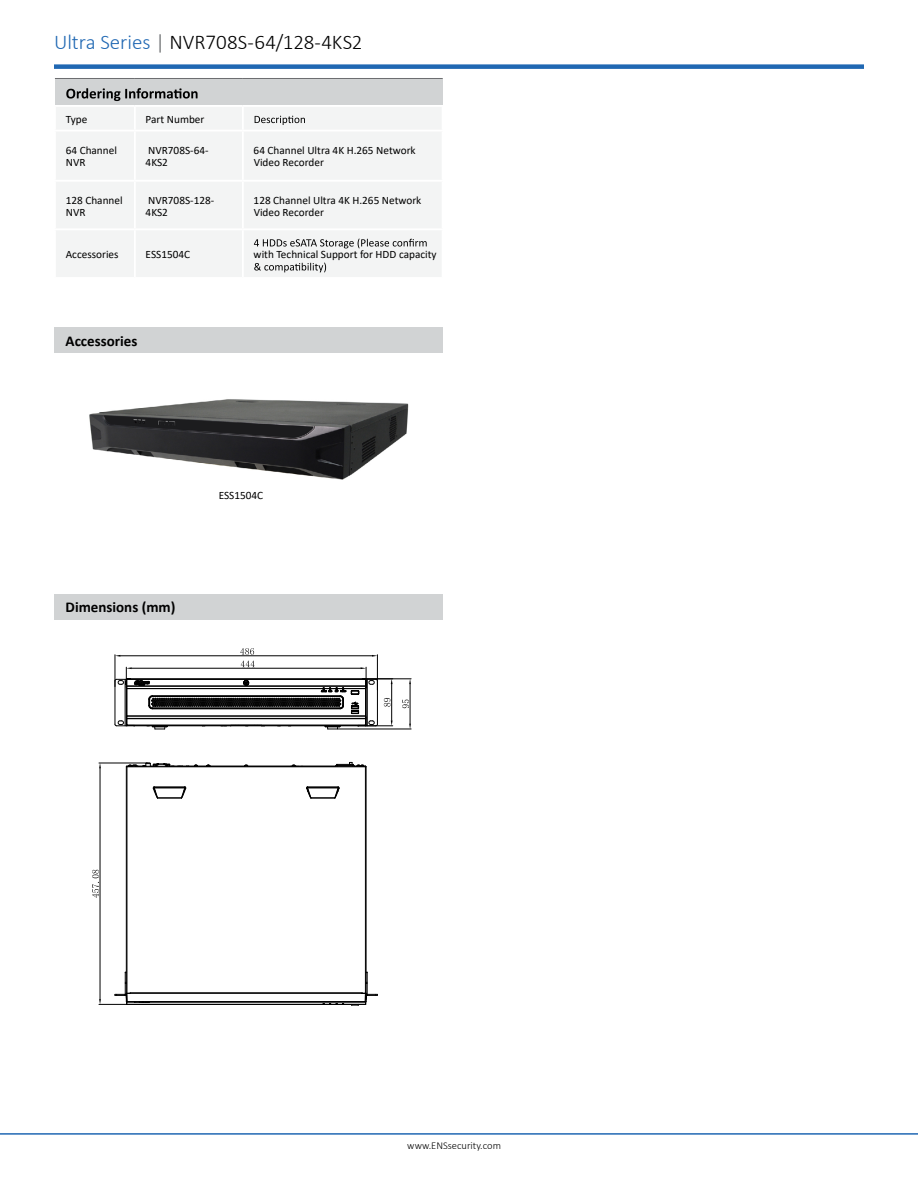
<style>
.page{position:relative;width:918px;height:1188px;background:#fff}
.page>*{position:absolute;margin:0;border:0;box-sizing:border-box;transform-origin:0 0}
.t1{font:300 21px "Calibri";color:#000}
.t2{font:700 15px "Calibri";color:#000}
.t3{font:11.25px/12px "Calibri";color:#000}
.t4{font:300 10.5px "Calibri";color:#000}
.s1{color:#2068b3}
.s2{color:#626466}
</style>
<div class="page">
<hr style="left:0;top:1133px;width:918px;height:2px;background:#2068b3">
<div style="left:54px;top:64px;width:810px;height:5px;background:#2068b3"></div>
<div style="left:55px;top:78px;width:388px;height:28px;background:#d1d3d4"></div>
<div style="left:56px;top:107px;width:385px;height:170px;background:#f3f4f4"></div>
<hr style="left:55px;top:78px;width:80px;height:1px;background:#6d6e71">
<hr style="left:135px;top:78px;width:108px;height:1px;background:#6d6e71">
<hr style="left:243px;top:78px;width:200px;height:1px;background:#6d6e71">
<hr style="left:54px;top:105px;width:81px;height:2px;background:#fff">
<hr style="left:54px;top:130px;width:81px;height:2px;background:#fff">
<hr style="left:54px;top:180px;width:81px;height:2px;background:#fff">
<hr style="left:54px;top:228px;width:81px;height:2px;background:#fff">
<hr style="left:135px;top:105px;width:108px;height:2px;background:#fff">
<hr style="left:134px;top:107px;width:2px;height:23px;background:#fff">
<hr style="left:243px;top:105px;width:201px;height:2px;background:#fff">
<hr style="left:242px;top:107px;width:2px;height:23px;background:#fff">
<hr style="left:135px;top:130px;width:108px;height:2px;background:#fff">
<hr style="left:134px;top:132px;width:2px;height:48px;background:#fff">
<hr style="left:243px;top:130px;width:201px;height:2px;background:#fff">
<hr style="left:242px;top:132px;width:2px;height:48px;background:#fff">
<hr style="left:135px;top:180px;width:108px;height:2px;background:#fff">
<hr style="left:134px;top:182px;width:2px;height:46px;background:#fff">
<hr style="left:243px;top:180px;width:201px;height:2px;background:#fff">
<hr style="left:242px;top:182px;width:2px;height:46px;background:#fff">
<hr style="left:135px;top:228px;width:108px;height:2px;background:#fff">
<hr style="left:134px;top:230px;width:2px;height:47px;background:#fff">
<hr style="left:243px;top:228px;width:201px;height:2px;background:#fff">
<hr style="left:242px;top:230px;width:2px;height:47px;background:#fff">
<svg style="left:66px;top:88px;width:132px;height:13px"></svg>
<svg style="left:255px;top:116px;width:50px;height:9px"></svg>
<svg style="left:254px;top:239px;width:173px;height:9px"></svg>
<svg style="left:254px;top:263px;width:72px;height:9px"></svg>
<img style="left:89px;top:399px;width:320px;height:81px">
<hr style="left:377px;top:681px;width:1px;height:43px;background:#000">
<hr style="left:126px;top:767px;width:1px;height:216px;background:#000">
<hr style="left:127px;top:766px;width:1px;height:227px;background:#000">
<hr style="left:127px;top:1004px;width:196px;height:1px;background:#000">
<hr style="left:127px;top:1002px;width:239px;height:1px;background:#000">
<hr style="left:127px;top:1001px;width:238px;height:1px;background:#000">
<hr style="left:130px;top:993px;width:232px;height:1px;background:#000">
<hr style="left:365px;top:766px;width:1px;height:227px;background:#000">
<hr style="left:366px;top:767px;width:1px;height:216px;background:#000">
<hr style="left:126px;top:767px;width:240px;height:1px;background:#000">
<hr style="left:210px;top:766px;width:35px;height:1px;background:#000">
<hr style="left:248px;top:766px;width:88px;height:1px;background:#000">
<svg style="left:290px;top:765px;width:13px;height:1px"></svg>
<svg style="left:126px;top:763px;width:85px;height:4px"></svg>
<svg style="left:336px;top:762px;width:30px;height:5px"></svg>
<svg style="left:307px;top:787px;width:33px;height:12px"></svg>
<svg style="left:153px;top:787px;width:33px;height:12px"></svg>
<svg style="left:323px;top:972px;width:55px;height:34px"></svg>
<hr style="left:377px;top:655px;width:1px;height:35px;background:#000">
<svg style="left:115px;top:648px;width:262px;height:82px"></svg>
<hr style="left:363px;top:679px;width:30px;height:1px;background:#000">
<hr style="left:358px;top:726px;width:35px;height:1px;background:#000">
<hr style="left:391px;top:684px;width:1px;height:37px;background:#000">
<svg style="left:384px;top:698px;width:7px;height:9px"></svg>
<hr style="left:338px;top:729px;width:73px;height:1px;background:#000">
<hr style="left:364px;top:679px;width:47px;height:1px;background:#000">
<hr style="left:410px;top:684px;width:1px;height:40px;background:#000">
<svg style="left:402px;top:699px;width:7px;height:10px"></svg>
<hr style="left:99px;top:763px;width:49px;height:1px;background:#000">
<hr style="left:100px;top:768px;width:1px;height:231px;background:#000">
<svg style="left:99px;top:972px;width:51px;height:33px"></svg>
<svg style="left:92px;top:869px;width:8px;height:29px"></svg>
<div style="left:55px;top:327px;width:388px;height:26px;background:#d1d3d4"></div>
<div style="left:55px;top:594px;width:388px;height:26px;background:#d1d3d4"></div>
<h1 class="t1" style="left:54px;top:29px;width:310px"><span class="s1">Ultra Series</span> <span class="s2">|</span> NVR708S-64/128-4KS2</h1>
<p class="t3" style="left:66px;top:113px;width:23px">Type</p>
<p class="t3" style="left:146px;top:113px;width:60px">Part Number</p>
<p class="t3" style="left:66px;top:144px;width:53px">64 Channel<br>NVR</p>
<p class="t3" style="left:146px;top:144px;width:64px">NVR708S-64-<br>4KS2</p>
<p class="t3" style="left:254px;top:144px;width:164px">64 Channel Ultra 4K H.265 Network<br>Video Recorder</p>
<p class="t3" style="left:66px;top:194px;width:58px">128 Channel<br>NVR</p>
<p class="t3" style="left:146px;top:194px;width:70px">NVR708S-128-<br>4KS2</p>
<p class="t3" style="left:254px;top:194px;width:169px">128 Channel Ultra 4K H.265 Network<br>Video Recorder</p>
<p class="t3" style="left:66px;top:248px;width:54px">Accessories</p>
<p class="t3" style="left:146px;top:248px;width:46px">ESS1504C</p>
<p class="t3" style="left:254px;top:248px;width:184px">with Technical Support for HDD capacity</p>
<h2 class="t2" style="left:66px;top:330px;width:73px">Accessories</h2>
<h2 class="t2" style="left:66px;top:596px;width:111px">Dimensions (mm)</h2>
<p class="t3" style="left:219px;top:489px;width:46px">ESS1504C</p>
<p class="t4" style="left:407px;top:1139px;width:95px">www.ENSsecurity.com</p>
</div>
